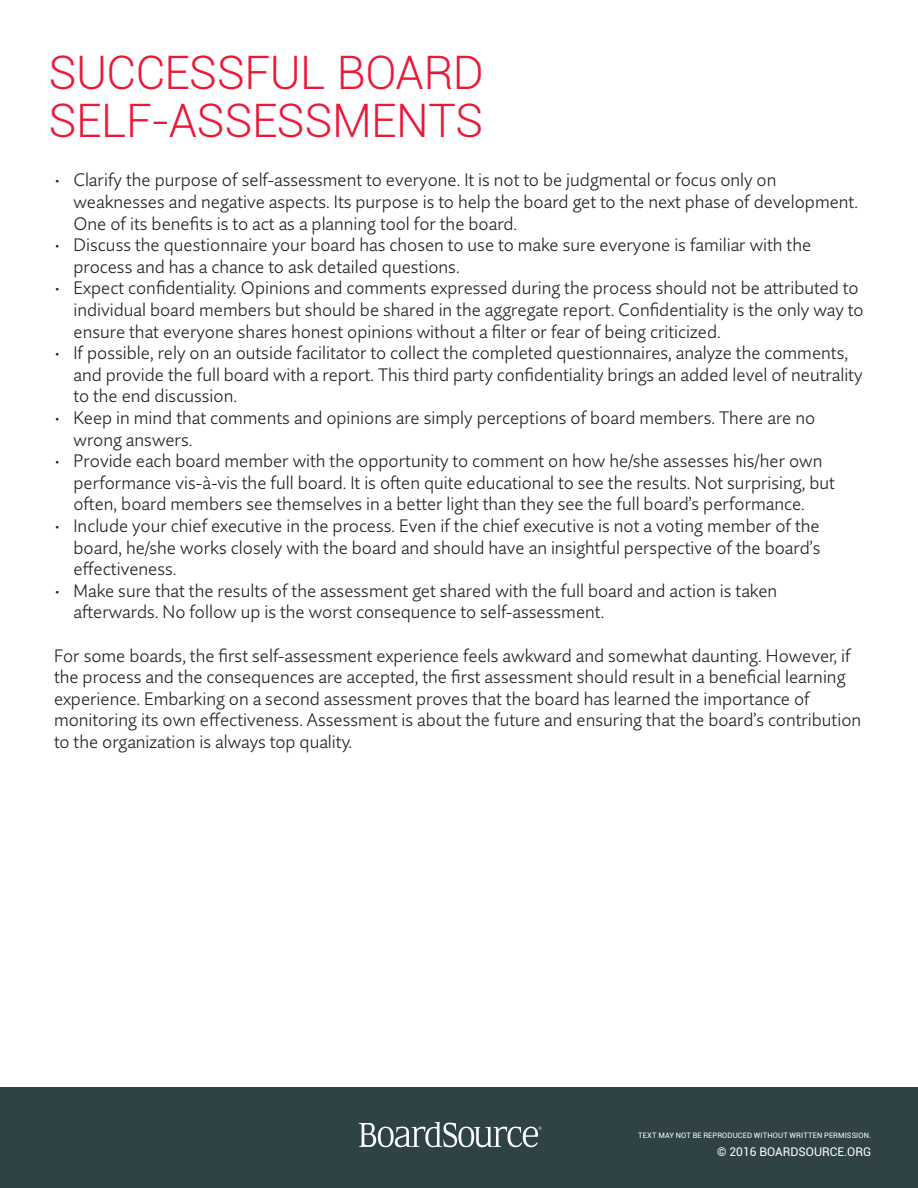
<style>
.page{position:relative;width:918px;height:1188px;background:#fff}
.page>*{position:absolute;margin:0;border:0;box-sizing:border-box;transform-origin:0 0}
.t1{font:300 46.2px/48.3px "Roboto";letter-spacing:-.015em;color:#e91938}
.t2{font:300 18px/21.6px "Quire Sans Pro";color:#231f20}
.t3{font:12px "Roboto";color:#fff}
.t4{font:7.5px "Roboto";letter-spacing:.015em;color:#fff}
</style>
<div class="page">
<div style="left:0;top:1087px;width:918px;height:101px;background:#2f4246"></div>
<img style="left:358px;top:1122px;width:184px;height:25px">
<p class="t1" style="left:49px;top:47px;width:437px">SUCCESSFUL BOARD<br>SELF-ASSESSMENTS</p>
<p class="t2" style="left:74px;top:169px;width:786px;text-indent:-20px">• Clarify the purpose of self-assessment to everyone. It is not to be judgmental or focus only on weaknesses and negative aspects. Its purpose is to help the board get to the next phase of development.<br>One of its benefits is to act as a planning tool for the board.</p>
<p class="t2" style="left:74px;top:234px;width:739px;text-indent:-20px">• Discuss the questionnaire your board has chosen to use to make sure everyone is familiar with the process and has a chance to ask detailed questions.</p>
<p class="t2" style="left:74px;top:277px;width:792px;text-indent:-20px">• Expect confidentiality. Opinions and comments expressed during the process should not be attributed to individual board members but should be shared in the aggregate report. Confidentiality is the only way to ensure that everyone shares honest opinions without a filter or fear of being criticized.</p>
<p class="t2" style="left:74px;top:342px;width:791px;text-indent:-20px">• If possible, rely on an outside facilitator to collect the completed questionnaires, analyze the comments, and provide the full board with a report. This third party confidentiality brings an added level of neutrality to the end discussion.</p>
<p class="t2" style="left:74px;top:407px;width:743px;text-indent:-20px">• Keep in mind that comments and opinions are simply perceptions of board members. There are no wrong answers.</p>
<p class="t2" style="left:74px;top:450px;width:763px;text-indent:-20px">• Provide each board member with the opportunity to comment on how he/she assesses his/her own performance vis-à-vis the full board. It is often quite educational to see the results. Not surprising, but often, board members see themselves in a better light than they see the full board’s performance.</p>
<p class="t2" style="left:74px;top:515px;width:749px;text-align:justify;text-indent:-20px">• Include your chief executive in the process. Even if the chief executive is not a voting member of the board, he/she works closely with the board and should have an insightful perspective of the board’s effectiveness.</p>
<p class="t2" style="left:74px;top:579px;width:705px;text-indent:-20px">• Make sure that the results of the assessment get shared with the full board and action is taken afterwards. No follow up is the worst consequence to self-assessment.</p>
<p class="t2" style="left:54px;top:644px;width:809px">For some boards, the first self-assessment experience feels awkward and somewhat daunting. However, if the process and the consequences are accepted, the first assessment should result in a beneficial learning experience. Embarking on a second assessment proves that the board has learned the importance of monitoring its own effectiveness. Assessment is about the future and ensuring that the board’s contribution to the organization is always top quality.</p>
<p class="t4" style="left:638px;top:1131px;width:235px">TEXT MAY NOT BE REPRODUCED WITHOUT WRITTEN PERMISSION.</p>
<p class="t3" style="left:717px;top:1144px;width:156px">© 2016 BOARDSOURCE.ORG</p>
</div>
